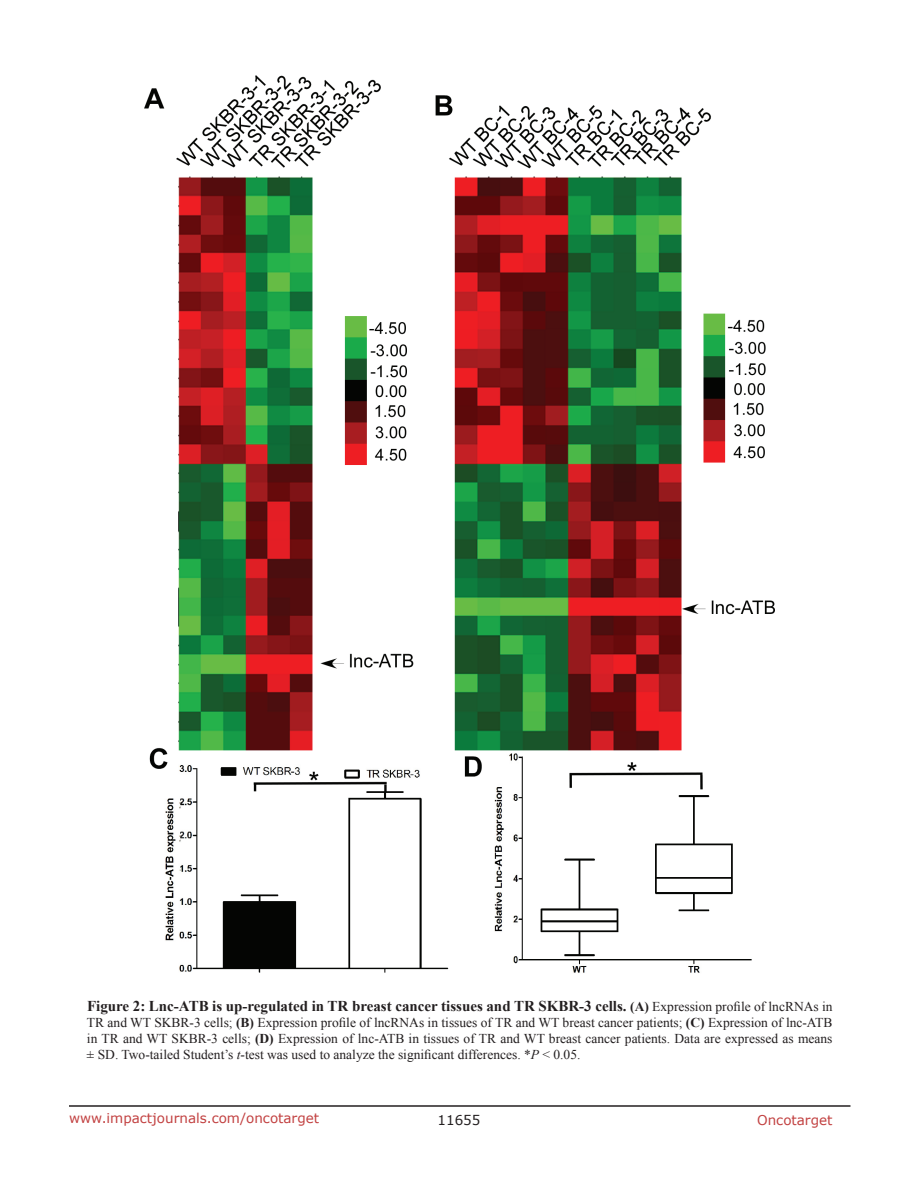
<style>
.page{position:relative;width:918px;height:1188px;background:#fff}
.page>*{position:absolute;margin:0;border:0;box-sizing:border-box;transform-origin:0 0}
.t1{font:700 15px "Times New Roman";color:#231f20}
.t2{font:13.5px/16.2px "Times New Roman";color:#231f20;text-align:justify}
.t3{font:13.5px "Verdana";color:#c24141}
.t4{font:13.5px "Verdana";color:#231f20}
.s1{font-size:13.5px}
.s2{font-weight:400;font-size:13.5px}
.s3{font-weight:700}
.s4{font-style:italic}
</style>
<div class="page">
<hr style="left:69px;top:1105px;width:781px;height:2px;background:#231f20">
<img style="left:145px;top:76px;width:630px;height:897px">
<p class="t1" style="left:87px;top:995px;width:747px">Figure 2: Lnc-ATB is up-regulated in TR breast cancer tissues and TR SKBR-3 cells. <span class="s1">(A)</span> <span class="s2">Expression profile of lncRNAs in</span></p>
<p class="t2" style="left:87px;top:1014px;width:747px">TR and WT SKBR-3 cells; <span class="s3">(B)</span> Expression profile of lncRNAs in tissues of TR and WT breast cancer patients; <span class="s3">(C)</span> Expression of lnc-ATB in TR and WT SKBR-3 cells; <span class="s3">(D)</span> Expression of lnc-ATB in tissues of TR and WT breast cancer patients. Data are expressed as means ± SD. Two-tailed Student’s <span class="s4">t</span>-test was used to analyze the significant differences. *<span class="s4">P</span> &lt; 0.05.</p>
<p class="t3" style="left:69px;top:1109px;width:252px">www.impactjournals.com/oncotarget</p>
<p class="t4" style="left:438px;top:1111px;width:44px">11655</p>
<p class="t3" style="left:757px;top:1111px;width:77px">Oncotarget</p>
</div>
